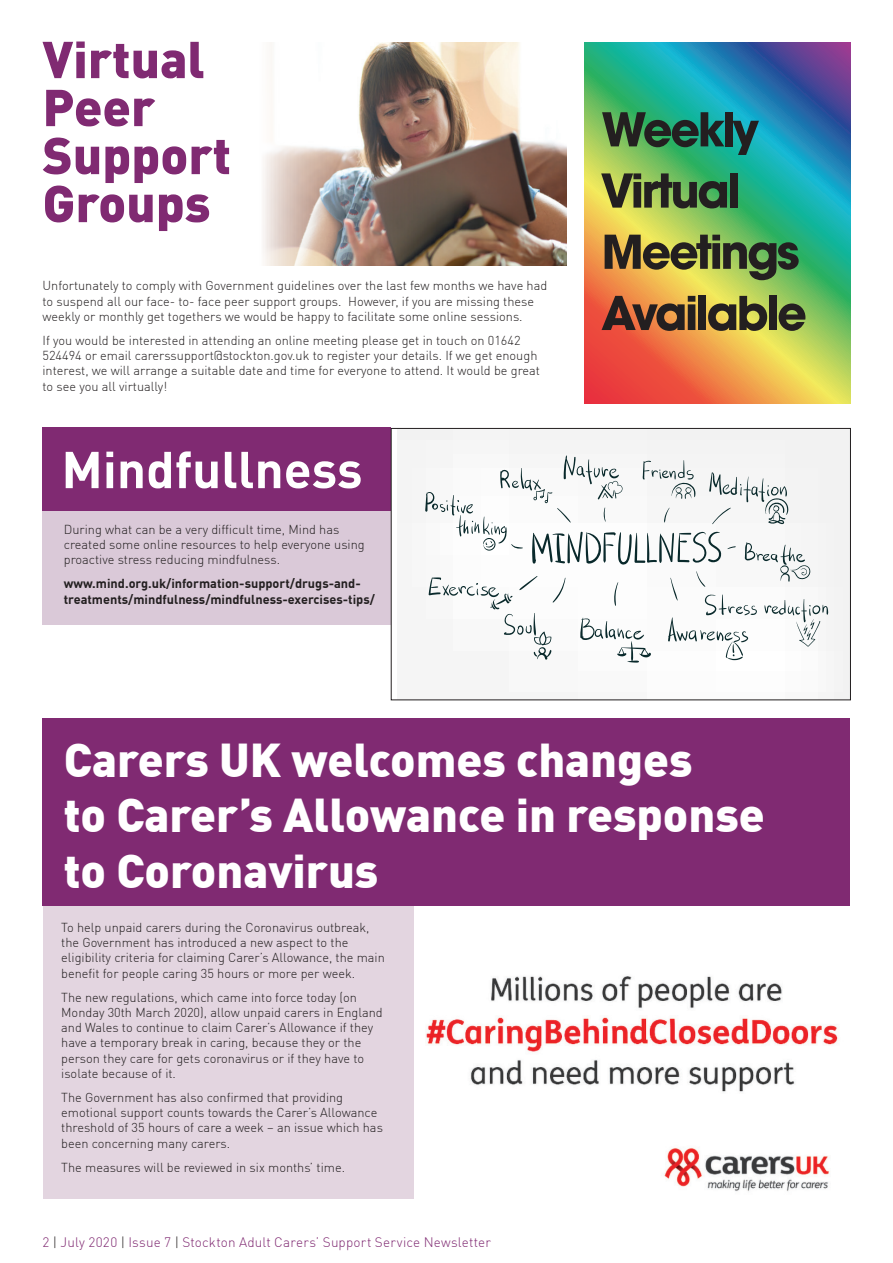
<style>
.page{position:relative;width:893px;height:1263px;background:#fff}
.page>*{position:absolute;margin:0;border:0;box-sizing:border-box;transform-origin:0 0}
.t1{font:700 51px/61.2px "Avant Gar Got Itc TOT";letter-spacing:-.04em;color:#231f20}
.t2{font:900 51px/48px "DIN Offc";color:#802a72}
.t3{font:700 51px "DIN Offc";color:#fff}
.t4{font:900 46.5px/55.5px "DIN Offc";color:#fff}
.t5{font:300 13.5px "DIN Offc";letter-spacing:.01em;color:#802a72}
.t6{font:300 12.75px/15.3px "DIN Offc";color:#231f20}
.t7{font:700 12.75px/15.3px "DIN Offc";color:#231f20}
.s1{color:#231f20}
</style>
<div class="page">
<div style="left:43px;top:476px;width:348px;height:149px;background:#dac9d8"></div>
<div style="left:43px;top:906px;width:807px;height:293px;background:#e3d5e0"></div>
<img style="left:415px;top:906px;width:435px;height:293px">
<img style="left:263px;top:43px;width:304px;height:223px">
<div style="left:43px;top:719px;width:807px;height:187px;background:#802a72"></div>
<div style="left:43px;top:427px;width:348px;height:84px;background:#802a72"></div>
<svg style="left:585px;top:43px;width:265px;height:361px;background:#84a672"></svg>
<div style="left:398px;top:428px;width:452px;height:272px;background:#f5f5f5"></div>
<svg style="left:425px;top:455px;width:403px;height:208px"></svg>
<div style="left:391px;top:428px;width:460px;height:272px;border:1px solid #231f20"></div>
<h1 class="t2" style="left:43px;top:33px;width:190px">Virtual<br>Peer<br>Support<br>Groups</h1>
<p class="t6" style="left:43px;top:278px;width:506px">Unfortunately to comply with Government guidelines over the last few months we have had to suspend all our face- to- face peer support groups. However, if you are missing these weekly or monthly get togethers we would be happy to facilitate some online sessions.</p>
<p class="t6" style="left:43px;top:332px;width:499px">If you would be interested in attending an online meeting please get in touch on 01642<br>524494 or email carerssupport@stockton.gov.uk to register your details. If we get enough interest, we will arrange a suitable date and time for everyone to attend. It would be great to see you all virtually!</p>
<h1 class="t3" style="left:61px;top:436px;width:303px">Mindfullness</h1>
<p class="t6" style="left:64px;top:521px;width:302px">During what can be a very difficult time, Mind has created some online resources to help everyone using proactive stress reducing mindfulness.</p>
<p class="t7" style="left:64px;top:575px;width:313px">www.mind.org.uk/information-support/drugs-and&shy;treatments/mindfulness/mindfulness-exercises-tips/</p>
<h1 class="t1" style="left:602px;top:98px;width:207px">Weekly<br>Virtual<br>Meetings<br>Available</h1>
<h2 class="t4" style="left:64px;top:729px;width:703px">Carers UK welcomes changes<br>to Carer’s Allowance in response to Coronavirus</h2>
<p class="t6" style="left:61px;top:919px;width:325px">To help unpaid carers during the Coronavirus outbreak, the Government has introduced a new aspect to the eligibility criteria for claiming Carer’s Allowance, the main benefit for people caring 35 hours or more per week.</p>
<p class="t6" style="left:61px;top:989px;width:323px">The new regulations, which came into force today (on Monday 30th March 2020), allow unpaid carers in England and Wales to continue to claim Carer’s Allowance if they have a temporary break in caring, because they or the person they care for gets coronavirus or if they have to isolate because of it.</p>
<p class="t6" style="left:61px;top:1089px;width:323px">The Government has also confirmed that providing emotional support counts towards the Carer’s Allowance threshold of 35 hours of care a week – an issue which has been concerning many carers.</p>
<p class="t6" style="left:61px;top:1159px;width:285px">The measures will be reviewed in six months’ time.</p>
<p class="t5" style="left:43px;top:1234px;width:450px">2 <span class="s1">|</span> July 2020 <span class="s1">|</span> Issue 7 <span class="s1">|</span> Stockton Adult Carers’ Support Service Newsletter</p>
</div>
